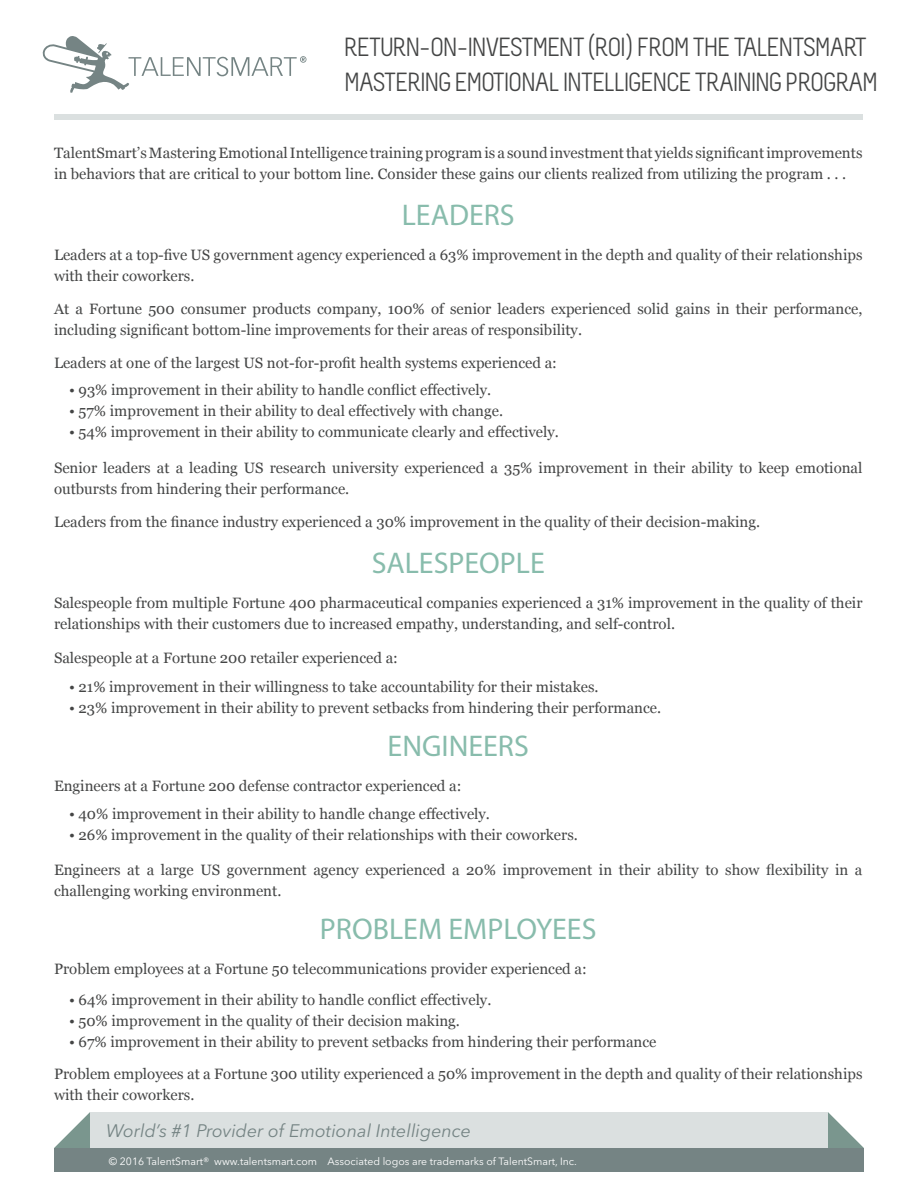
<style>
.page{position:relative;width:918px;height:1188px;background:#fff}
.page>*{position:absolute;margin:0;border:0;box-sizing:border-box;transform-origin:0 0}
.SUBHEADING{font:30px "Myriad Pro";color:#88bcac}
.MAIN_HEADING{font:26.25px "Melbourne";letter-spacing:-.05em;color:#444545}
.t1{font:italic 18px "Avenir Next LT Pro";color:#758484}
.BODY_COPY{font:15px/21px "Georgia";color:#444545}
.SUBHEADING-2{font:10.5px "Avenir Next LT Pro";color:#fff}
</style>
<div class="page">
<div style="left:55px;top:114px;width:808px;height:5px;background:#dbe0e0"></div>
<svg style="left:828px;top:1112px;width:36px;height:36px"></svg>
<svg style="left:54px;top:1112px;width:36px;height:36px"></svg>
<div style="left:90px;top:1112px;width:738px;height:52px;background:#dbe0e0"></div>
<div style="left:54px;top:1148px;width:810px;height:24px;background:#758484"></div>
<svg style="left:43px;top:36px;width:263px;height:57px"></svg>
<p class="MAIN_HEADING" style="left:344px;top:33px;width:525px">RETURN−ON−INVESTMENT (ROI) FROM THE TALENTSMART</p>
<p class="MAIN_HEADING" style="left:344px;top:69px;width:535px">MASTERING EMOTIONAL INTELLIGENCE TRAINING PROGRAM</p>
<p class="BODY_COPY" style="left:54px;top:141px;width:810px">TalentSmart’s Mastering Emotional Intelligence training program is a sound investment that yields significant improvements in behaviors that are critical to your bottom line. Consider these gains our clients realized from utilizing the program . . .</p>
<p class="SUBHEADING" style="left:402px;top:197px;width:114px">LEADERS</p>
<p class="BODY_COPY" style="left:54px;top:243px;width:810px">Leaders at a top-five US government agency experienced a 63% improvement in the depth and quality of their relationships with their coworkers.</p>
<p class="BODY_COPY" style="left:54px;top:297px;width:810px">At a Fortune 500 consumer products company, 100% of senior leaders experienced solid gains in their performance, including significant bottom-line improvements for their areas of responsibility.</p>
<p class="BODY_COPY" style="left:54px;top:351px;width:505px">Leaders at one of the largest US not-for-profit health systems experienced a:</p>
<p class="BODY_COPY" style="left:69px;top:378px;width:424px">• 93% improvement in their ability to handle conflict effectively.</p>
<p class="BODY_COPY" style="left:69px;top:399px;width:436px">• 57% improvement in their ability to deal effectively with change.</p>
<p class="BODY_COPY" style="left:69px;top:420px;width:491px">• 54% improvement in their ability to communicate clearly and effectively.</p>
<p class="BODY_COPY" style="left:54px;top:456px;width:810px">Senior leaders at a leading US research university experienced a 35% improvement in their ability to keep emotional outbursts from hindering their performance.</p>
<p class="BODY_COPY" style="left:54px;top:510px;width:708px">Leaders from the finance industry experienced a 30% improvement in the quality of their decision-making.</p>
<p class="SUBHEADING" style="left:372px;top:545px;width:175px">SALESPEOPLE</p>
<p class="BODY_COPY" style="left:54px;top:591px;width:810px">Salespeople from multiple Fortune 400 pharmaceutical companies experienced a 31% improvement in the quality of their relationships with their customers due to increased empathy, understanding, and self-control.</p>
<p class="BODY_COPY" style="left:54px;top:647px;width:345px">Salespeople at a Fortune 200 retailer experienced a:</p>
<p class="BODY_COPY" style="left:69px;top:675px;width:531px">• 21% improvement in their willingness to take accountability for their mistakes.</p>
<p class="BODY_COPY" style="left:69px;top:696px;width:594px">• 23% improvement in their ability to prevent setbacks from hindering their performance.</p>
<p class="SUBHEADING" style="left:388px;top:728px;width:143px">ENGINEERS</p>
<p class="BODY_COPY" style="left:54px;top:774px;width:409px">Engineers at a Fortune 200 defense contractor experienced a:</p>
<p class="BODY_COPY" style="left:69px;top:803px;width:422px">• 40% improvement in their ability to handle change effectively.</p>
<p class="BODY_COPY" style="left:69px;top:824px;width:510px">• 26% improvement in the quality of their relationships with their coworkers.</p>
<p class="BODY_COPY" style="left:54px;top:858px;width:810px">Engineers at a large US government agency experienced a 20% improvement in their ability to show flexibility in a challenging working environment.</p>
<p class="SUBHEADING" style="left:320px;top:911px;width:278px">PROBLEM EMPLOYEES</p>
<p class="BODY_COPY" style="left:54px;top:957px;width:534px">Problem employees at a Fortune 50 telecommunications provider experienced a:</p>
<p class="BODY_COPY" style="left:69px;top:989px;width:424px">• 64% improvement in their ability to handle conflict effectively.</p>
<p class="BODY_COPY" style="left:69px;top:1010px;width:392px">• 50% improvement in the quality of their decision making.</p>
<p class="BODY_COPY" style="left:69px;top:1031px;width:589px">• 67% improvement in their ability to prevent setbacks from hindering their performance</p>
<p class="BODY_COPY" style="left:54px;top:1062px;width:810px">Problem employees at a Fortune 300 utility experienced a 50% improvement in the depth and quality of their relationships with their coworkers.</p>
<p class="t1" style="left:106px;top:1119px;width:366px">World’s #1 Provider of Emotional Intelligence</p>
<p class="SUBHEADING-2" style="left:109px;top:1155px;width:470px">© 2016 TalentSmart® www.talentsmart.com Associated logos are trademarks of TalentSmart, Inc.</p>
</div>
